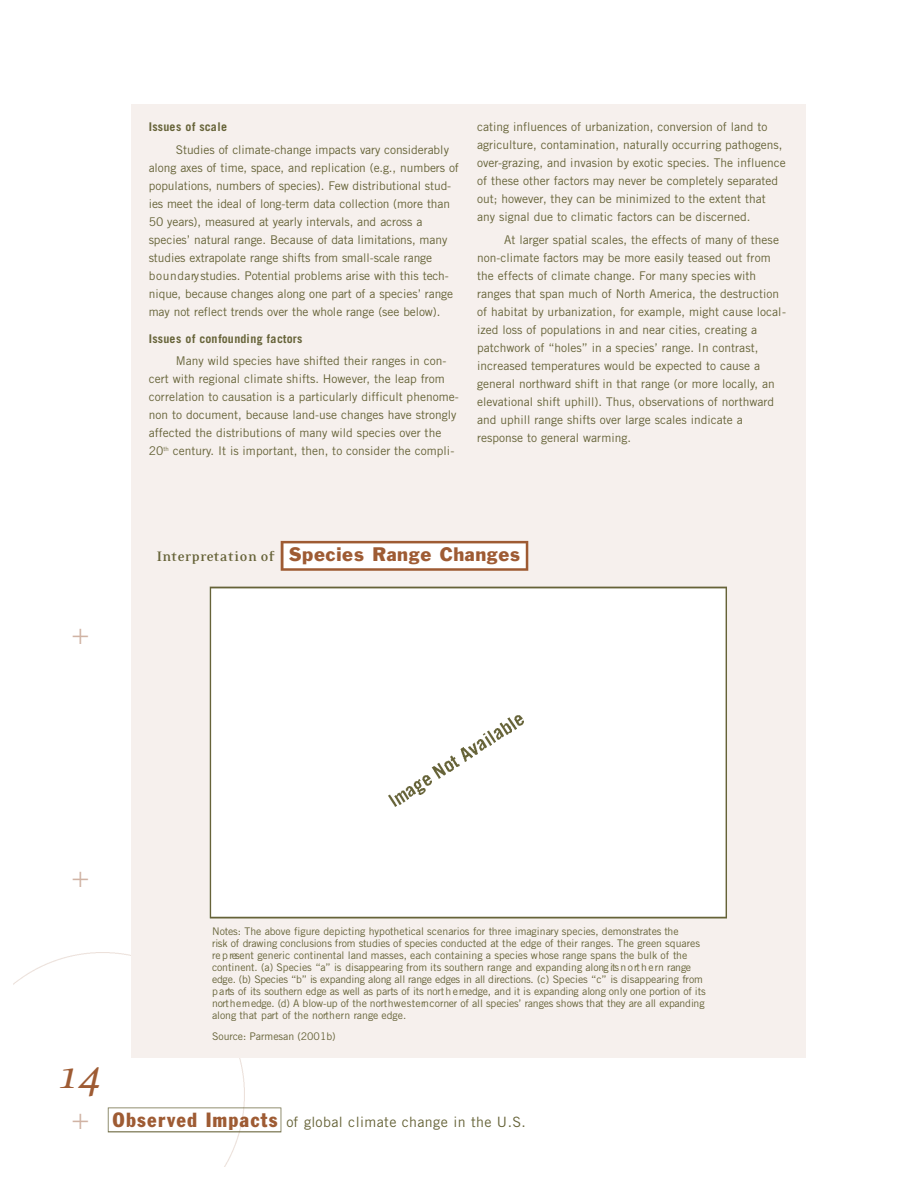
<style>
.page{position:relative;width:918px;height:1188px;background:#fff}
.page>*{position:absolute;margin:0;border:0;box-sizing:border-box;transform-origin:0 0}
.t1{font:italic 45px "Eidetic Serif";color:#9e5b33}
.t2{font:300 30px "Akzidenz Grotesk";color:#d0b3a4}
.t3{font:18px "Franklin Gothic BT";letter-spacing:.035em;color:#9e5b33}
.t4{font:14.25px "Trade Gothic";letter-spacing:.025em;color:#666338}
.t5{font:12px/18px "Trade Gothic";color:#666338}
.t6{font:700 12px "Trade Gothic";letter-spacing:.02em;color:#666338}
.t7{font:10.5px/12px "Trade Gothic";color:#666338}
.s1{font-family:"Eidetic Serif";font-weight:700;font-size:15.75px;color:#666338}
.s2{font-family:"Franklin Gothic BT";font-stretch:condensed;font-size:20.25px;color:#9e5b33}
</style>
<div class="page">
<svg style="left:14px;top:952px;width:231px;height:215px"></svg>
<div style="left:131px;top:482px;width:675px;height:576px;background:#f6f0ed"></div>
<svg style="left:108px;top:1108px;width:173px;height:24px"></svg>
<div style="left:210px;top:587px;width:517px;height:332px;background:#fff"></div>
<svg style="left:281px;top:541px;width:247px;height:30px;background:#ede1da"></svg>
<div style="left:131px;top:104px;width:675px;height:380px;background:#f6f0ed"></div>
<svg style="left:446px;top:767px;width:7px;height:4px"></svg>
<img style="left:446px;top:755px;width:14px;height:12px">
<img style="left:453px;top:747px;width:20px;height:14px">
<img style="left:461px;top:743px;width:17px;height:11px">
<img style="left:468px;top:740px;width:19px;height:11px">
<img style="left:476px;top:732px;width:15px;height:13px">
<img style="left:480px;top:730px;width:16px;height:12px">
<img style="left:485px;top:729px;width:19px;height:11px">
<img style="left:493px;top:722px;width:18px;height:13px">
<img style="left:501px;top:717px;width:15px;height:13px">
<img style="left:505px;top:716px;width:18px;height:10px">
<h2 class="t2" style="left:71px;top:623px;width:19px">+</h2>
<p class="t6" style="left:149px;top:122px;width:80px">Issues of scale</p>
<p class="t5" style="left:149px;top:141px;width:311px;text-indent:27px">Studies of climate-change impacts vary considerably along axes of time, space, and replication (e.g., numbers of populations, numbers of species). Few distributional stud&shy;ies meet the ideal of long-term data collection (more than 50 years), measured at yearly intervals, and across a species’ natural range. Because of data limitations, many studies extrapolate range shifts from small-scale range<br>b o u n d a ry studies. Potential problems arise with this tech&shy;nique, because changes along one part of a species’ range may not reflect trends over the whole range (see below).</p>
<p class="t6" style="left:149px;top:334px;width:155px">Issues of confounding factors</p>
<p class="t5" style="left:149px;top:353px;width:311px;text-indent:27px">Many wild species have shifted their ranges in con&shy;cert with regional climate shifts. However, the leap from correlation to causation is a particularly difficult phenome&shy;non to document, because land-use changes have strongly affected the distributions of many wild species over the 20<sup>th</sup> century. It is important, then, to consider the compli-</p>
<p class="t5" style="left:477px;top:119px;width:310px">cating influences of urbanization, conversion of land to agriculture, contamination, naturally occurring pathogens, over-grazing, and invasion by exotic species. The influence of these other factors may never be completely separated out; however, they can be minimized to the extent that any signal due to climatic factors can be discerned.</p>
<p class="t5" style="left:477px;top:231px;width:310px;text-indent:27px">At larger spatial scales, the effects of many of these non-climate factors may be more easily teased out from the effects of climate change. For many species with ranges that span much of North America, the destruction of habitat by urbanization, for example, might cause local&shy;ized loss of populations in and near cities, creating a patchwork of “holes” in a species’ range. In contrast, increased temperatures would be expected to cause a general northward shift in that range (or more locally, an elevational shift uphill). Thus, observations of northward and uphill range shifts over large scales indicate a response to general warming.</p>
<h3 class="t3" style="left:156px;top:548px;width:365px"><span class="s1">Interpretation of</span> Species Range Changes</h3>
<h2 class="t2" style="left:71px;top:865px;width:19px">+</h2>
<h1 class="t1" style="left:58px;top:1055px;width:46px">14</h1>
<h2 class="t2" style="left:71px;top:1107px;width:19px">+</h2>
<p class="t7" style="left:212px;top:926px;width:495px">Notes: The above figure depicting hypothetical scenarios for three imaginary species, demonstrates the<br>risk of drawing conclusions from studies of species conducted at the edge of their ranges. The green squares re p resent generic continental land masses, each containing a species whose range spans the bulk of the continent. (a) Species “a” is disappearing from its southern range and expanding along its n o rt h e rn range edge. (b) Species “b” is expanding along all range edges in all dire c tio n s. (c) Species “c” is disappearing from p a rts of its so u th e rn edge as well as parts of its nort h e rn edge, and it is expanding along only one portion of its n o rt h e rn edge. (d) A blow-up of the north w e s te rn corner of all species’ ranges shows that they are all expanding along that part of the north e rn range edge.</p>
<p class="t7" style="left:212px;top:1031px;width:125px">S o u rce: Parmesan (2001b)</p>
<p class="t4" style="left:113px;top:1116px;width:415px"><span class="s2">O b s e rved Impacts</span> of global climate change in the U.S.</p>
</div>
